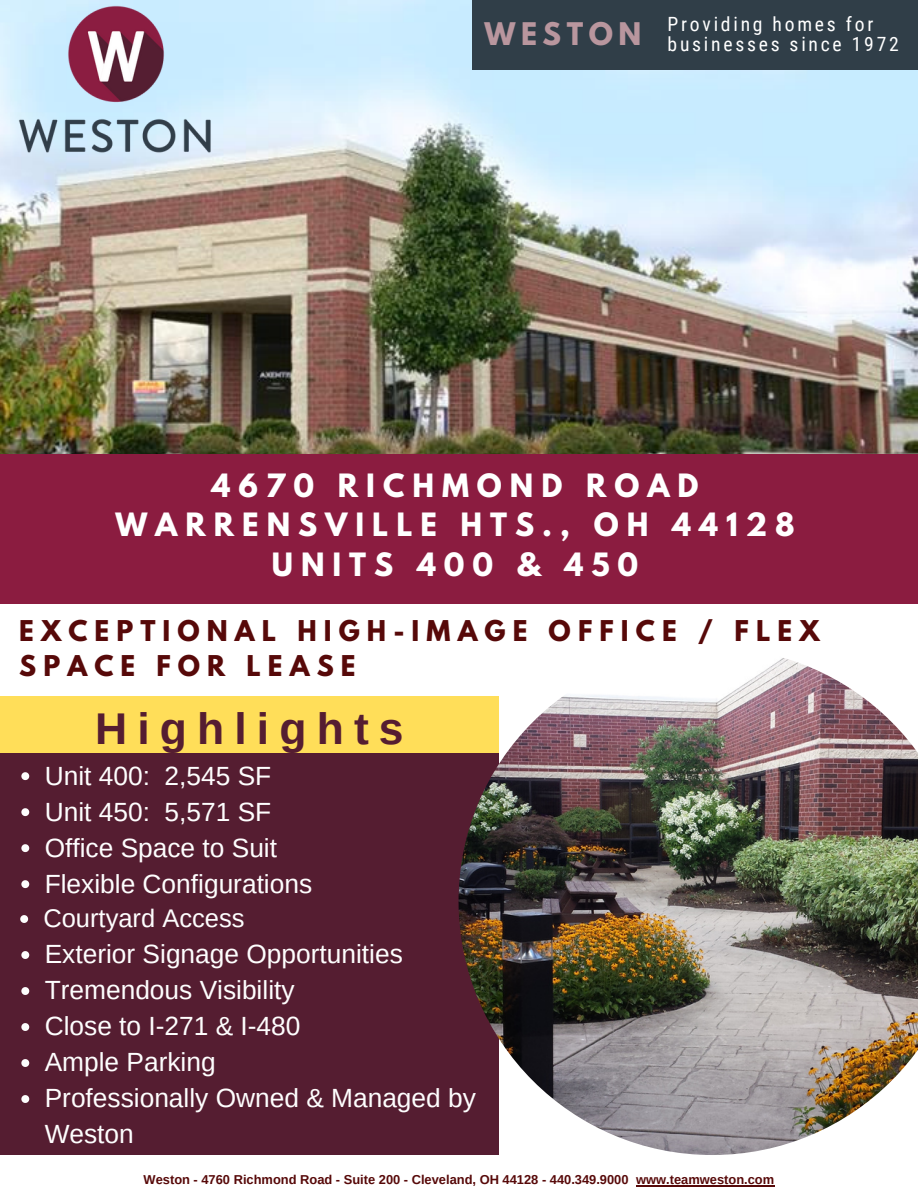
<style>
.page{position:relative;width:918px;height:1188px;background:#fff}
.page>*{position:absolute;margin:0;border:0;box-sizing:border-box;transform-origin:0 0}
.t1{font:700 44.4px "Arimo";letter-spacing:.23em;color:#551d31}
.t2{font:700 28.5px "League Spartan";letter-spacing:.28em;color:#fff}
.t3{font:700 27.6px "League Spartan";letter-spacing:.2em;color:#b9969e}
.t4{font:26.25px/36px "Arimo";color:#fefefe}
.t5{font:25.5px "Arimo";color:#fefefe}
.t6{font:700 25.35px/34.8px "League Spartan";letter-spacing:.28em;color:#570909}
.t7{font:19.65px/20.1px "Roboto Condensed";letter-spacing:.14em;color:#fff}
.t8{font:700 12.9px "Arimo";color:#570909}
</style>
<div class="page">
<img style="left:0;top:0;width:918px;height:454px">
<div style="left:472px;top:0;width:446px;height:69px;background:#303e48"></div>
<div style="left:0;top:752px;width:499px;height:403px;background:#551d31"></div>
<div style="left:0;top:696px;width:499px;height:56px;background:#ffde59"></div>
<img style="left:459px;top:658px;width:459px;height:497px">
<img style="left:13px;top:0;width:205px;height:159px">
<div style="left:0;top:454px;width:918px;height:150px;background:#8b1c40"></div>
<hr style="left:636px;top:1185px;width:138px;height:1px;background:#570909">
<svg style="left:21px;top:772px;width:8px;height:8px"></svg>
<svg style="left:21px;top:808px;width:8px;height:8px"></svg>
<svg style="left:21px;top:844px;width:8px;height:8px"></svg>
<svg style="left:21px;top:880px;width:8px;height:8px"></svg>
<svg style="left:20px;top:915px;width:8px;height:8px"></svg>
<svg style="left:21px;top:951px;width:8px;height:8px"></svg>
<svg style="left:21px;top:987px;width:8px;height:8px"></svg>
<svg style="left:21px;top:1023px;width:8px;height:8px"></svg>
<svg style="left:21px;top:1059px;width:8px;height:8px"></svg>
<svg style="left:21px;top:1095px;width:8px;height:8px"></svg>
<p class="t3" style="left:485px;top:20px;width:158px">WESTON</p>
<p class="t7" style="left:668px;top:14px;width:233px">Providing homes for businesses since 1972</p>
<p class="t2" style="left:211px;top:471px;width:489px">4670 RICHMOND ROAD</p>
<p class="t2" style="left:115px;top:511px;width:681px">WARRENSVILLE HTS., OH 44128</p>
<p class="t2" style="left:272px;top:550px;width:368px">UNITS 400 &amp; 450</p>
<p class="t6" style="left:19px;top:617px;width:802px">EXCEPTIONAL HIGH-IMAGE OFFICE / FLEX<br>SPACE FOR LEASE</p>
<p class="t1" style="left:95px;top:704px;width:310px">Highlights</p>
<p class="t4" style="left:45px;top:757px;width:228px">Unit 400: 2,545 SF</p>
<p class="t4" style="left:45px;top:793px;width:228px">Unit 450: 5,571 SF</p>
<p class="t4" style="left:45px;top:829px;width:234px">Office Space to Suit</p>
<p class="t4" style="left:45px;top:865px;width:269px">Flexible Configurations</p>
<p class="t5" style="left:43px;top:904px;width:203px">Courtyard Access</p>
<p class="t4" style="left:45px;top:936px;width:360px">Exterior Signage Opportunities</p>
<p class="t4" style="left:45px;top:972px;width:251px">Tremendous Visibility</p>
<p class="t4" style="left:45px;top:1008px;width:257px">Close to I-271 &amp; I-480</p>
<p class="t4" style="left:45px;top:1044px;width:173px">Ample Parking</p>
<p class="t4" style="left:45px;top:1080px;width:433px">Professionally Owned &amp; Managed by<br>Weston</p>
<p class="t8" style="left:144px;top:1172px;width:632px">Weston - 4760 Richmond Road - Suite 200 - Cleveland, OH 44128 - 440.349.9000 www.teamweston.com</p>
</div>
